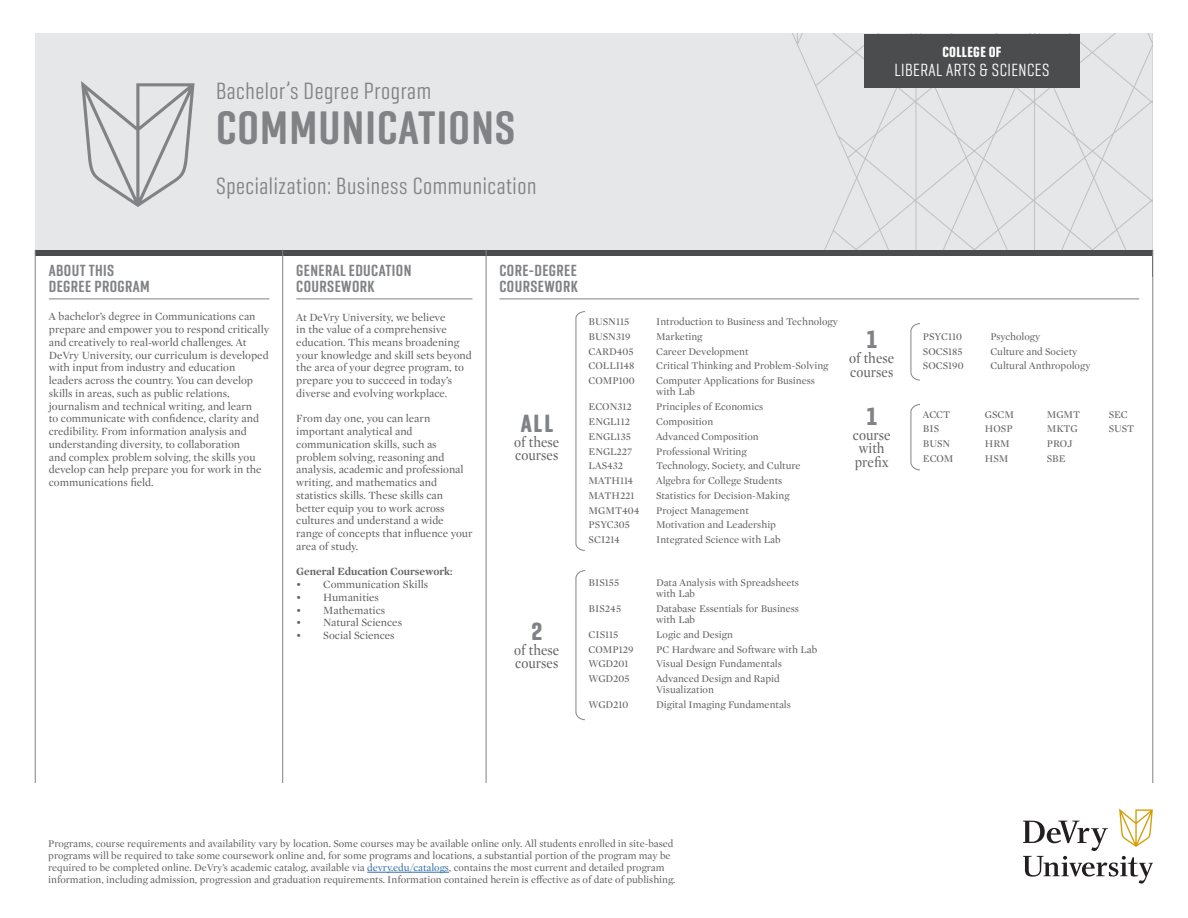
<style>
.page{position:relative;width:1188px;height:918px;background:#fff}
.page>*{position:absolute;margin:0;border:0;box-sizing:border-box;transform-origin:0 0}
.t1{font:600 48px "Geogrotesque Comp";letter-spacing:.025em;color:#808285}
.t2{font:700 25.5px "Geogrotesque Comp";color:#808285}
.t3{font:24px "Geogrotesque Comp";letter-spacing:.025em;color:#808285}
.t4{font:18px "Geogrotesque Comp";letter-spacing:.025em;color:#fff}
.t5{font:600 16.5px/16.5px "Geogrotesque Comp";letter-spacing:.025em;color:#808285}
.t6{font:15px/13.5px "Mercury Display";letter-spacing:.005em;color:#636366;scale:.9 1}
.t7{font:700 15px "Geogrotesque Comp";letter-spacing:.025em;color:#fff}
.t8{font:11.25px/12.8px "Mercury Display";color:#636366}
.t9{font:700 11.25px "Mercury Display";color:#636366}
.t10{font:10.5px/14.7px "Mercury Display";color:#636366}
.s1{color:#3670a9}
</style>
<div class="page">
<div style="left:35px;top:34px;width:1118px;height:216px;background:#e6e7e9"></div>
<svg style="left:1023px;top:808px;width:130px;height:76px"></svg>
<svg style="left:81px;top:81px;width:114px;height:126px;background:#d3d4d6"></svg>
<div style="left:864px;top:34px;width:216px;height:54px;background:#4b4c4d"></div>
<div style="left:35px;top:250px;width:1118px;height:27px;background:#4b4c4d"></div>
<div style="left:34px;top:256px;width:1118px;height:527px;background:#fff"></div>
<hr style="left:1153px;top:250px;width:1px;height:533px;background:#808285">
<hr style="left:35px;top:250px;width:1px;height:533px;background:#808285">
<hr style="left:486px;top:250px;width:1px;height:533px;background:#808285">
<hr style="left:282px;top:250px;width:1px;height:533px;background:#808285">
<hr style="left:500px;top:299px;width:639px;height:1px;background:#808285">
<hr style="left:49px;top:299px;width:220px;height:1px;background:#808285">
<hr style="left:296px;top:299px;width:177px;height:1px;background:#808285">
<hr style="left:367px;top:872px;width:82px;height:1px;background:#3670a9">
<svg style="left:910px;top:323px;width:10px;height:58px"></svg>
<svg style="left:575px;top:570px;width:10px;height:150px"></svg>
<svg style="left:910px;top:404px;width:10px;height:67px"></svg>
<svg style="left:575px;top:311px;width:10px;height:240px"></svg>
<h3 class="t3" style="left:216px;top:76px;width:217px">Bachelor’s Degree Program</h3>
<h1 class="t1" style="left:216px;top:98px;width:301px">COMMUNICATIONS</h1>
<h3 class="t3" style="left:216px;top:170px;width:322px">Specialization: Business Communication</h3>
<h3 class="t5" style="left:49px;top:261px;width:103px">ABOUT THIS<br>DEGREE PROGRAM</h3>
<h3 class="t5" style="left:296px;top:261px;width:117px">GENERAL EDUCATION<br>COURSEWORK</h3>
<h3 class="t5" style="left:500px;top:261px;width:80px">CORE-DEGREE<br>COURSEWORK</h3>
<h3 class="t7" style="left:942px;top:42px;width:61px">COLLEGE OF</h3>
<h3 class="t4" style="left:895px;top:59px;width:156px">LIBERAL ARTS &amp; SCIENCES</h3>
<p class="t8" style="left:49px;top:310px;width:222px">A bachelor’s degree in Communications can prepare and empower you to respond critically and creatively to real-world challenges. At DeVry University, our curriculum is developed with input from industry and education leaders across the country. You can develop skills in areas, such as public relations, journalism and technical writing, and learn<br>to communicate with confidence, clarity and credibility. From information analysis and understanding diversity, to collaboration<br>and complex problem solving, the skills you develop can help prepare you for work in the communications field.</p>
<p class="t10" style="left:589px;top:314px;width:42px">BUSN115</p>
<p class="t10" style="left:656px;top:314px;width:183px">Introduction to Business and Technology</p>
<p class="t8" style="left:296px;top:310px;width:177px">At DeVry University, we believe<br>in the value of a comprehensive education. This means broadening your knowledge and skill sets beyond the area of your degree program, to prepare you to succeed in today’s diverse and evolving workplace.</p>
<p class="t8" style="left:296px;top:412px;width:178px">From day one, you can learn important analytical and communication skills, such as problem solving, reasoning and analysis, academic and professional writing, and mathematics and statistics skills. These skills can better equip you to work across cultures and understand a wide range of concepts that influence your area of study.</p>
<p class="t9" style="left:296px;top:563px;width:158px">General Education Coursework:</p>
<p class="t8" style="left:296px;top:578px;width:133px">• Communication Skills</p>
<p class="t8" style="left:296px;top:590px;width:84px">• Humanities</p>
<p class="t8" style="left:296px;top:603px;width:90px">• Mathematics</p>
<p class="t8" style="left:296px;top:616px;width:107px">• Natural Sciences</p>
<p class="t8" style="left:296px;top:629px;width:100px">• Social Sciences</p>
<h2 class="t2" style="left:867px;top:323px;width:12px">1</h2>
<h3 class="t6" style="left:849px;top:351px;width:52px">of these courses</h3>
<h2 class="t2" style="left:867px;top:400px;width:12px">1</h2>
<h3 class="t6" style="left:853px;top:428px;width:44px">course with prefix</h3>
<p class="t10" style="left:589px;top:329px;width:43px">BUSN319</p>
<p class="t10" style="left:656px;top:329px;width:48px">Marketing</p>
<p class="t10" style="left:589px;top:343px;width:46px">CARD405</p>
<p class="t10" style="left:656px;top:343px;width:94px">Career Development</p>
<p class="t10" style="left:589px;top:358px;width:47px">COLLI148</p>
<p class="t10" style="left:656px;top:358px;width:174px">Critical Thinking and Problem-Solving</p>
<p class="t10" style="left:589px;top:373px;width:47px">COMP100</p>
<p class="t10" style="left:656px;top:375px;width:160px;line-height:11.2px">Computer Applications for Business with Lab</p>
<p class="t10" style="left:589px;top:399px;width:45px">ECON312</p>
<p class="t10" style="left:656px;top:399px;width:109px">Principles of Economics</p>
<p class="t10" style="left:589px;top:414px;width:43px">ENGL112</p>
<p class="t10" style="left:656px;top:414px;width:59px">Composition</p>
<p class="t10" style="left:589px;top:429px;width:44px">ENGL135</p>
<p class="t10" style="left:656px;top:429px;width:104px">Advanced Composition</p>
<p class="t10" style="left:589px;top:443px;width:45px">ENGL227</p>
<p class="t10" style="left:656px;top:443px;width:92px">Professional Writing</p>
<p class="t10" style="left:589px;top:458px;width:36px">LAS432</p>
<p class="t10" style="left:656px;top:458px;width:146px">Technology, Society, and Culture</p>
<p class="t10" style="left:589px;top:473px;width:46px">MATH114</p>
<p class="t10" style="left:656px;top:473px;width:128px">Algebra for College Students</p>
<p class="t10" style="left:589px;top:488px;width:47px">MATH221</p>
<p class="t10" style="left:656px;top:488px;width:135px">Statistics for Decision-Making</p>
<p class="t10" style="left:589px;top:502px;width:52px">MGMT404</p>
<p class="t10" style="left:656px;top:502px;width:94px">Project Management</p>
<p class="t10" style="left:589px;top:517px;width:43px">PSYC305</p>
<p class="t10" style="left:656px;top:517px;width:121px">Motivation and Leadership</p>
<p class="t10" style="left:589px;top:532px;width:33px">SCI214</p>
<p class="t10" style="left:656px;top:532px;width:126px">Integrated Science with Lab</p>
<p class="t10" style="left:589px;top:575px;width:32px">BIS155</p>
<p class="t10" style="left:656px;top:576px;width:144px;line-height:11.2px">Data Analysis with Spreadsheets with Lab</p>
<p class="t10" style="left:589px;top:601px;width:34px">BIS245</p>
<p class="t10" style="left:656px;top:602px;width:144px;line-height:11.2px">Database Essentials for Business with Lab</p>
<p class="t10" style="left:589px;top:627px;width:31px">CIS115</p>
<p class="t10" style="left:656px;top:627px;width:78px">Logic and Design</p>
<p class="t10" style="left:589px;top:641px;width:46px">COMP129</p>
<p class="t10" style="left:656px;top:641px;width:163px">PC Hardware and Software with Lab</p>
<p class="t10" style="left:589px;top:656px;width:41px">WGD201</p>
<p class="t10" style="left:656px;top:656px;width:127px">Visual Design Fundamentals</p>
<p class="t10" style="left:589px;top:671px;width:43px">WGD205</p>
<p class="t10" style="left:656px;top:673px;width:125px;line-height:11.2px">Advanced Design and Rapid<br>Visualization</p>
<p class="t10" style="left:589px;top:697px;width:41px">WGD210</p>
<p class="t10" style="left:656px;top:697px;width:136px">Digital Imaging Fundamentals</p>
<p class="t10" style="left:923px;top:329px;width:41px">PSYC110</p>
<p class="t10" style="left:990px;top:329px;width:51px">Psychology</p>
<p class="t10" style="left:923px;top:343px;width:41px">SOCS185</p>
<p class="t10" style="left:990px;top:343px;width:89px">Culture and Society</p>
<p class="t10" style="left:923px;top:358px;width:42px">SOCS190</p>
<p class="t10" style="left:990px;top:358px;width:102px">Cultural Anthropology</p>
<p class="t10" style="left:923px;top:406px;width:32px">ACCT<br>BIS<br>BUSN<br>ECOM</p>
<p class="t10" style="left:985px;top:406px;width:31px">GSCM<br>HOSP<br>HRM<br>HSM</p>
<p class="t10" style="left:1047px;top:406px;width:35px">MGMT<br>MKTG<br>PROJ<br>SBE</p>
<p class="t10" style="left:1109px;top:406px;width:21px">SEC</p>
<h2 class="t2" style="left:521px;top:407px;width:34px">ALL</h2>
<p class="t10" style="left:1109px;top:421px;width:27px">SUST</p>
<h3 class="t6" style="left:514px;top:435px;width:52px">of these courses</h3>
<h2 class="t2" style="left:531px;top:615px;width:12px">2</h2>
<h3 class="t6" style="left:514px;top:643px;width:52px">of these courses</h3>
<p class="t10" style="left:48px;top:837px;width:629px;line-height:12px">Programs, course requirements and availability vary by location. Some courses may be available online only. All students enrolled in site-based programs will be required to take some coursework online and, for some programs and locations, a substantial portion of the program may be required to be completed online. DeVry’s academic catalog, available via <span class="s1">devry.edu/catalogs</span>, contains the most current and detailed program information, including admission, progression and graduation requirements. Information contained herein is effective as of date of publishing.</p>
</div>
